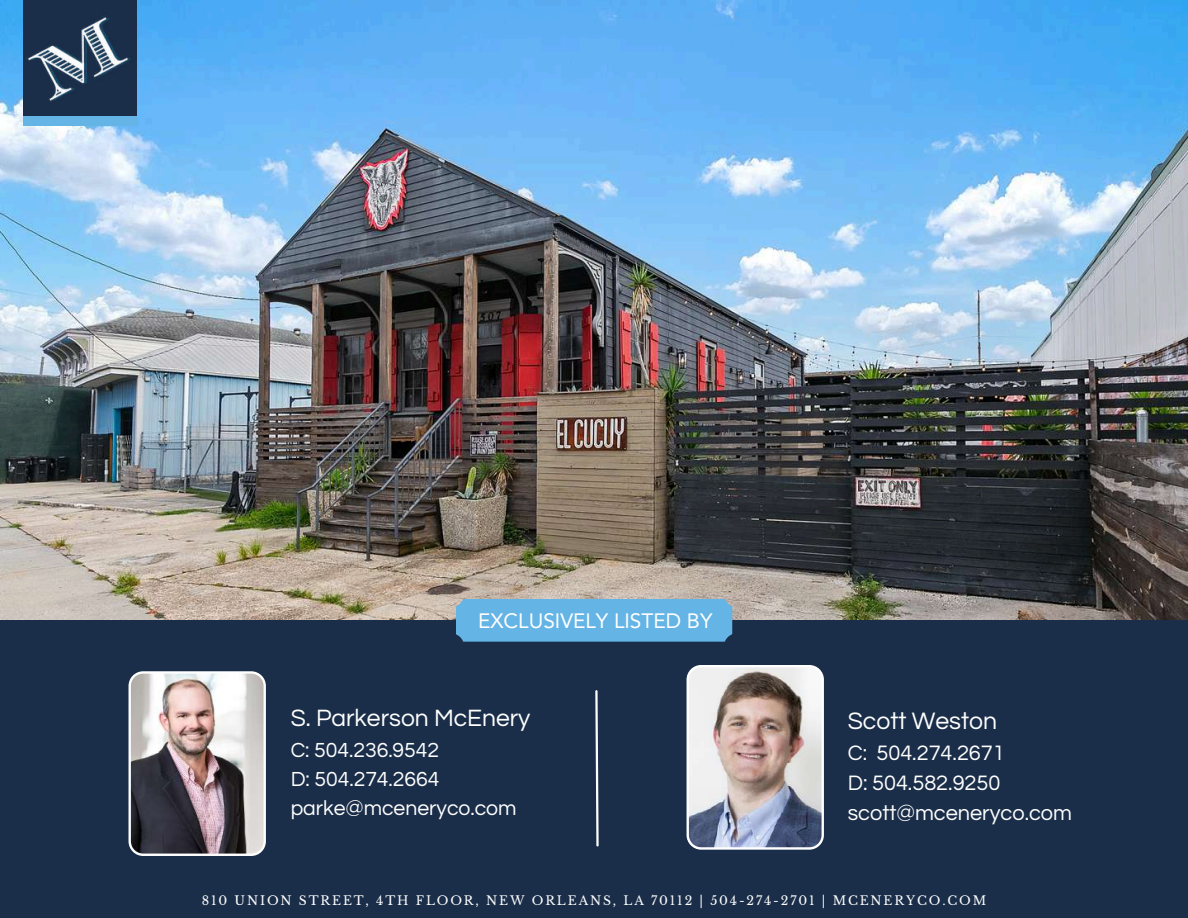
<style>
.page{position:relative;width:1188px;height:918px;background:#fff}
.page>*{position:absolute;margin:0;border:0;box-sizing:border-box;transform-origin:0 0}
.t1{font:24.75px "Questrial";color:#fefefe}
.t2{font:24.6px "Questrial";color:#fefefe}
.t3{font:21.75px/30.3px "Questrial";color:#fefefe}
.t4{font:21.15px/29.2px "Questrial";color:#fefefe}
.t5{font:20.85px "Avenir LT Pro";color:#fefefe}
.t6{font:12.3px "Libre Baskerville";letter-spacing:.15em;color:#fefefe}
</style>
<div class="page">
<div style="left:0;top:620px;width:1188px;height:298px;background:#1a2e49"></div>
<img style="left:0;top:0;width:1188px;height:620px">
<img style="left:0;top:0;width:169px;height:142px">
<div style="left:456px;top:599px;width:276px;height:43px;background:#64b4e6"></div>
<div style="left:703px;top:620px;width:22px;height:17px;background:#64b4e6;border-radius:50%"></div>
<div style="left:703px;top:603px;width:22px;height:17px;background:#64b4e6;border-radius:50%"></div>
<div style="left:464px;top:620px;width:22px;height:17px;background:#64b4e6;border-radius:50%"></div>
<div style="left:464px;top:603px;width:22px;height:17px;background:#64b4e6;border-radius:50%"></div>
<svg style="left:595px;top:690px;width:4px;height:157px"></svg>
<img style="left:687px;top:665px;width:137px;height:184px">
<img style="left:129px;top:671px;width:137px;height:185px">
<h3 class="t5" style="left:478px;top:613px;width:236px">EXCLUSIVELY LISTED BY</h3>
<h2 class="t2" style="left:291px;top:706px;width:241px">S. Parkerson McEnery</h2>
<h3 class="t4" style="left:291px;top:736px;width:227px">C: 504.236.9542<br>D: 504.274.2664 parke@mceneryco.com</h3>
<h1 class="t1" style="left:848px;top:709px;width:151px">Scott Weston</h1>
<h3 class="t3" style="left:848px;top:738px;width:226px">C: 504.274.2671<br>D: 504.582.9250 scott@mceneryco.com</h3>
<p class="t6" style="left:202px;top:893px;width:786px">810 UNION STREET, 4TH FLOOR, NEW ORLEANS, LA 70112 | 504-274-2701 | MCENERYCO.COM</p>
</div>
